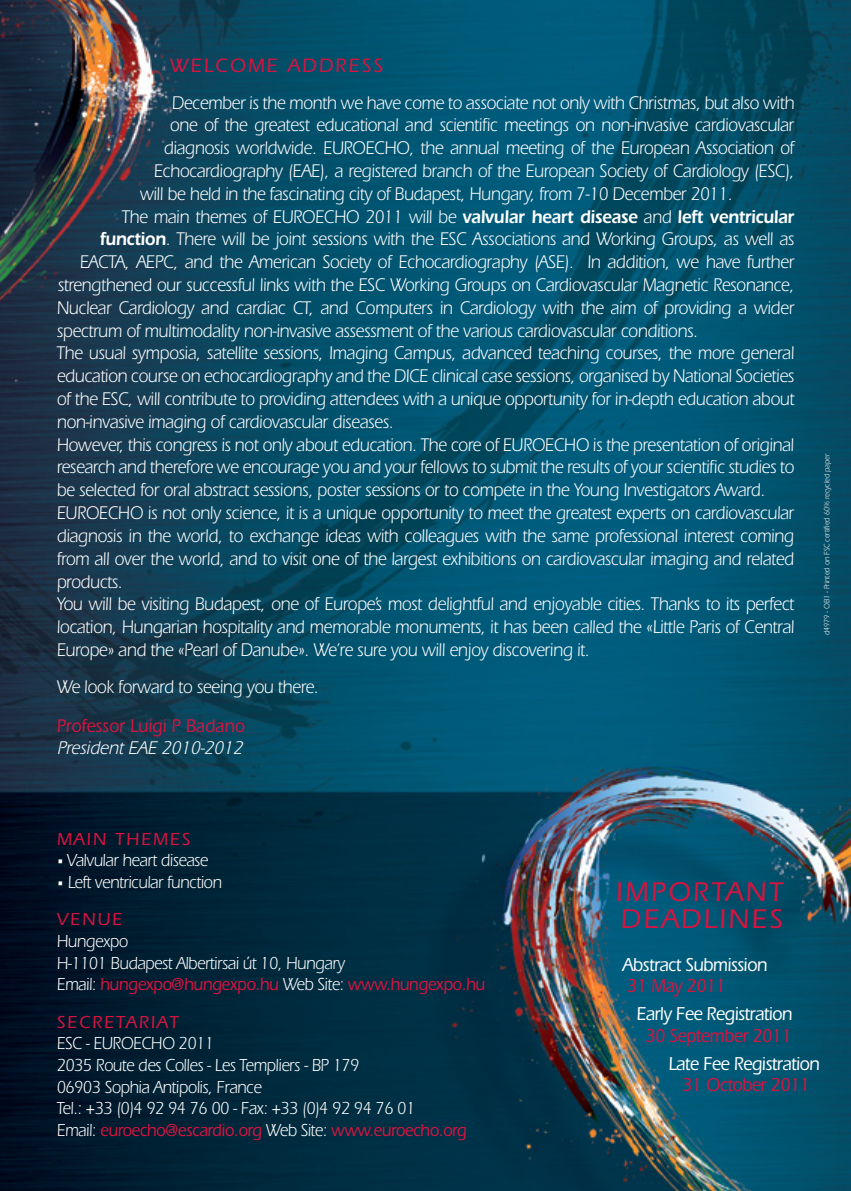
<style>
.page{position:relative;width:851px;height:1191px;background:#fff}
.page>*{position:absolute;margin:0;border:0;box-sizing:border-box;transform-origin:0 0}
.t1{font:500 28px "Itc Eras";letter-spacing:.08em;color:#d71440}
.t2{font:500 20px "Itc Eras";letter-spacing:.1em;color:#d71440}
.t3{font:500 19.4px "Itc Eras";letter-spacing:-.03em;color:#fff;scale:.9 1}
.t4{font:500 19.4px "Itc Eras";letter-spacing:-.03em;color:#d71440;scale:.9 1}
.t5{font:19px/22.8px "Itc Eras";letter-spacing:-.02em;color:#fff;text-align:justify;scale:.9 1}
.t6{font:500 19px "Itc Eras";color:#d71440;scale:.9 1}
.t7{font:italic 19px "Itc Eras";color:#fff;scale:.9 1}
.t8{font:18px "Itc Eras";letter-spacing:-.025em;color:#fff;scale:.9 1}
.t9{font:500 18px "Itc Eras";letter-spacing:-.025em;color:#d71440;scale:.9 1}
.t10{font:500 18px "Itc Eras";letter-spacing:-.025em;color:#d71440}
.t11{font:500 18px "Itc Eras";letter-spacing:.1em;color:#d71440}
.t12{font:8px "Itc Eras";color:#fff;scale:.9 1}
.s1{font-weight:600}
.s2{font-size:14px}
.s3{font-weight:400;color:#fff}
</style>
<div class="page">
<img style="left:0;top:0;width:850px;height:1191px">
<p class="t2" style="left:170px;top:54px;width:36px">Welcome</p>
<p class="t2" style="left:288px;top:54px;width:60px">address</p>
<p class="t5" style="left:172px;top:91px;width:693px">December is the month we have come to associate not only with Christmas, but also with</p>
<p class="t5" style="left:170px;top:114px;width:695px">one of the greatest educational and scientific meetings on non-invasive cardiovascular</p>
<p class="t5" style="left:164px;top:137px;width:701px">diagnosis worldwide. EUROECHO, the annual meeting of the European Association of</p>
<p class="t5" style="left:154px;top:160px;width:713px">Echocardiography (EAE), a registered branch of the European Society of Cardiology (ESC),</p>
<p class="t5" style="left:140px;top:182px;width:660px">will be held in the fascinating city of Budapest, Hungary, from 7-10 December 2011.</p>
<p class="t5" style="left:122px;top:205px;width:748px">The main themes of EUROECHO 2011 will be <span class="s1">valvular heart disease</span> and <span class="s1">left ventricular</span></p>
<p class="t5" style="left:100px;top:228px;width:773px"><span class="s1">function</span>. There will be joint sessions with the ESC Associations and Working Groups, as well as</p>
<p class="t5" style="left:80px;top:251px;width:795px">EACTA, AEPC, and the American Society of Echocardiography (ASE). In addition, we have further</p>
<p class="t5" style="left:58px;top:274px;width:819px">strengthened our successful links with the ESC Working Groups on Cardiovascular Magnetic Resonance,</p>
<p class="t5" style="left:57px;top:296px;width:820px">Nuclear Cardiology and cardiac CT, and Computers in Cardiology with the aim of providing a wider</p>
<p class="t5" style="left:57px;top:319px;width:714px">spectrum of multimodality non-invasive assessment of the various cardiovascular conditions.</p>
<p class="t5" style="left:57px;top:342px;width:820px">The usual symposia, satellite sessions, Imaging Campus, advanced teaching courses, the more general education course on echocardiography and the DICE clinical case sessions, organised by National Societies of the ESC, will contribute to providing attendees with a unique opportunity for in-depth education about non-invasive imaging of cardiovascular diseases.</p>
<p class="t5" style="left:57px;top:433px;width:820px">However, this congress is not only about education. The core of EUROECHO is the presentation of original research and therefore we encourage you and your fellows to submit the results of your scientific studies to be selected for oral abstract sessions, poster sessions or to compete in the Young Investigators Award.</p>
<p class="t5" style="left:57px;top:502px;width:820px">EUROECHO is not only science, it is a unique opportunity to meet the greatest experts on cardiovascular diagnosis in the world, to exchange ideas with colleagues with the same professional interest coming from all over the world, and to visit one of the largest exhibitions on cardiovascular imaging and related products.</p>
<p class="t5" style="left:57px;top:593px;width:820px">You will be visiting Budapest, one of Europe’s most delightful and enjoyable cities. Thanks to its perfect location, Hungarian hospitality and memorable monuments, it has been called the «Little Paris of Central Europe» and the «Pearl of Danube». We’re sure you will enjoy discovering it.</p>
<p class="t5" style="left:57px;top:675px;width:292px">We look forward to seeing you there.</p>
<p class="t6" style="left:57px;top:714px;width:210px">Professor Luigi P Badano</p>
<p class="t7" style="left:57px;top:737px;width:212px">President EAE 2010-2012</p>
<p class="t12" style="left:822px;top:635px;width:203px;rotate:-90deg">d4979 - OB1 - Printed on FSC certified 60% recycled paper</p>
<p class="t11" style="left:57px;top:828px;width:135px">MAIN THEMES</p>
<p class="t8" style="left:57px;top:850px;width:170px"><span class="s2">•</span> Valvular heart disease</p>
<p class="t8" style="left:57px;top:872px;width:185px"><span class="s2">•</span> Left ventricular function</p>
<p class="t10" style="left:57px;top:909px;width:65px">Venue</p>
<p class="t8" style="left:57px;top:931px;width:81px">Hungexpo</p>
<p class="t8" style="left:57px;top:952px;width:322px">H-1101 Budapest Albertirsai út 10, Hungary</p>
<p class="t9" style="left:57px;top:974px;width:477px"><span class="s3">Email:</span> hungexpo@hungexpo.hu <span class="s3">Web Site:</span> www.hungexpo.hu</p>
<p class="t10" style="left:57px;top:1011px;width:23px">Secretariat</p>
<p class="t8" style="left:57px;top:1033px;width:176px">ESC - EUROECHO 2011</p>
<p class="t8" style="left:57px;top:1055px;width:337px">2035 Route des Colles - Les Templiers - BP 179</p>
<p class="t8" style="left:57px;top:1076px;width:229px">06903 Sophia Antipolis, France</p>
<p class="t8" style="left:57px;top:1098px;width:399px">Tel.: +33 (0)4 92 94 76 00 - Fax: +33 (0)4 92 94 76 01</p>
<p class="t9" style="left:57px;top:1119px;width:457px"><span class="s3">Email:</span> euroecho@escardio.org <span class="s3">Web Site:</span> www.euroecho.org</p>
<p class="t1" style="left:615px;top:876px;width:168px">IMPORTANT</p>
<p class="t1" style="left:620px;top:902px;width:164px">DEADLINES</p>
<p class="t3" style="left:622px;top:953px;width:162px">Abstract Submission</p>
<p class="t4" style="left:627px;top:975px;width:111px">31 May 2011</p>
<p class="t3" style="left:636px;top:1002px;width:175px">Early Fee Registration</p>
<p class="t4" style="left:645px;top:1024px;width:164px">30 September 2011</p>
<p class="t3" style="left:668px;top:1052px;width:169px">Late Fee Registration</p>
<p class="t4" style="left:682px;top:1073px;width:143px">31 October 2011</p>
</div>
